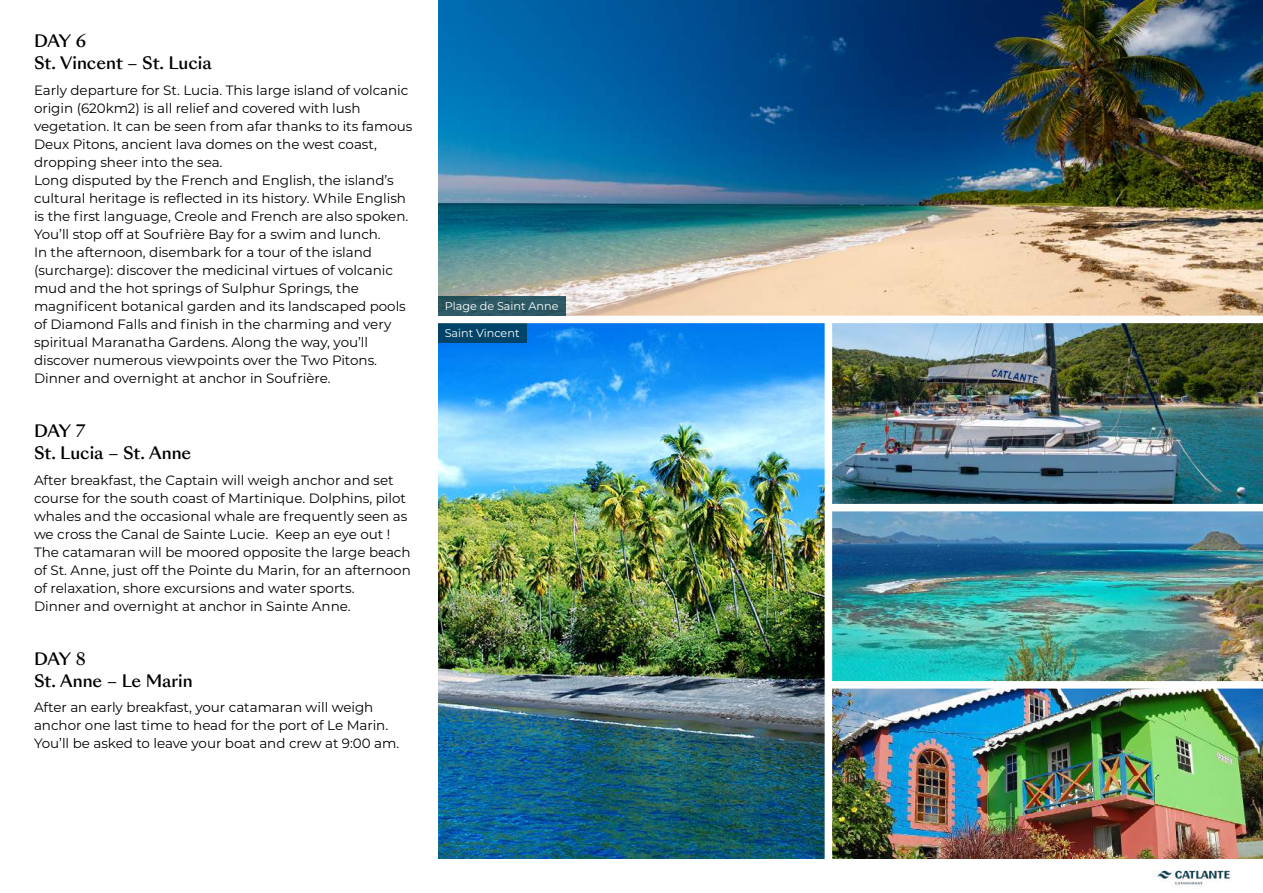
<style>
.page{position:relative;width:1263px;height:893px;background:#fff}
.page>*{position:absolute;margin:0;border:0;box-sizing:border-box;transform-origin:0 0}
.t1{font:500 16.5px/22.2px "Sang Bleu Sunrise";letter-spacing:-.005em;color:#000}
.t2{font:13.5px/18px "Montserrat";letter-spacing:-.005em;color:#000}
.t3{font:11.25px "Montserrat";letter-spacing:-.005em;color:#fff}
</style>
<div class="page">
<img style="left:1155px;top:870px;width:76px;height:16px">
<img style="left:832px;top:689px;width:431px;height:170px">
<img style="left:832px;top:511px;width:431px;height:170px">
<img style="left:832px;top:323px;width:431px;height:181px">
<img style="left:438px;top:323px;width:387px;height:536px">
<img style="left:438px;top:0;width:825px;height:316px">
<div style="left:438px;top:323px;width:89px;height:20px;background:#004469"></div>
<div style="left:438px;top:296px;width:128px;height:20px;background:linear-gradient(to right,#2b5761,#2e5a65)"></div>
<p class="t1" style="left:34px;top:30px;width:179px">DAY 6<br>St. Vincent – St. Lucia</p>
<p class="t2" style="left:34px;top:81px;width:380px">Early departure for St. Lucia. This large island of volcanic origin (620km2) is all relief and covered with lush vegetation. It can be seen from afar thanks to its famous Deux Pitons, ancient lava domes on the west coast, dropping sheer into the sea.<br>Long disputed by the French and English, the island’s cultural heritage is reflected in its history. While English is the first language, Creole and French are also spoken.<br>You’ll stop off at Soufrière Bay for a swim and lunch.<br>In the afternoon, disembark for a tour of the island (surcharge): discover the medicinal virtues of volcanic mud and the hot springs of Sulphur Springs, the magnificent botanical garden and its landscaped pools of Diamond Falls and finish in the charming and very spiritual Maranatha Gardens. Along the way, you’ll discover numerous viewpoints over the Two Pitons.<br>Dinner and overnight at anchor in Soufrière.</p>
<p class="t1" style="left:34px;top:420px;width:159px">DAY 7<br>St. Lucia – St. Anne</p>
<p class="t2" style="left:34px;top:470px;width:378px">After breakfast, the Captain will weigh anchor and set course for the south coast of Martinique. Dolphins, pilot whales and the occasional whale are frequently seen as we cross the Canal de Sainte Lucie. Keep an eye out !<br>The catamaran will be moored opposite the large beach of St. Anne, just off the Pointe du Marin, for an afternoon of relaxation, shore excursions and water sports.<br>Dinner and overnight at anchor in Sainte Anne.</p>
<p class="t1" style="left:34px;top:648px;width:160px">DAY 8<br>St. Anne – Le Marin</p>
<p class="t2" style="left:34px;top:698px;width:367px">After an early breakfast, your catamaran will weigh anchor one last time to head for the port of Le Marin.<br>You’ll be asked to leave your boat and crew at 9:00 am.</p>
<p class="t3" style="left:445px;top:299px;width:115px">Plage de Saint Anne</p>
<p class="t3" style="left:445px;top:325px;width:76px">Saint Vincent</p>
</div>
